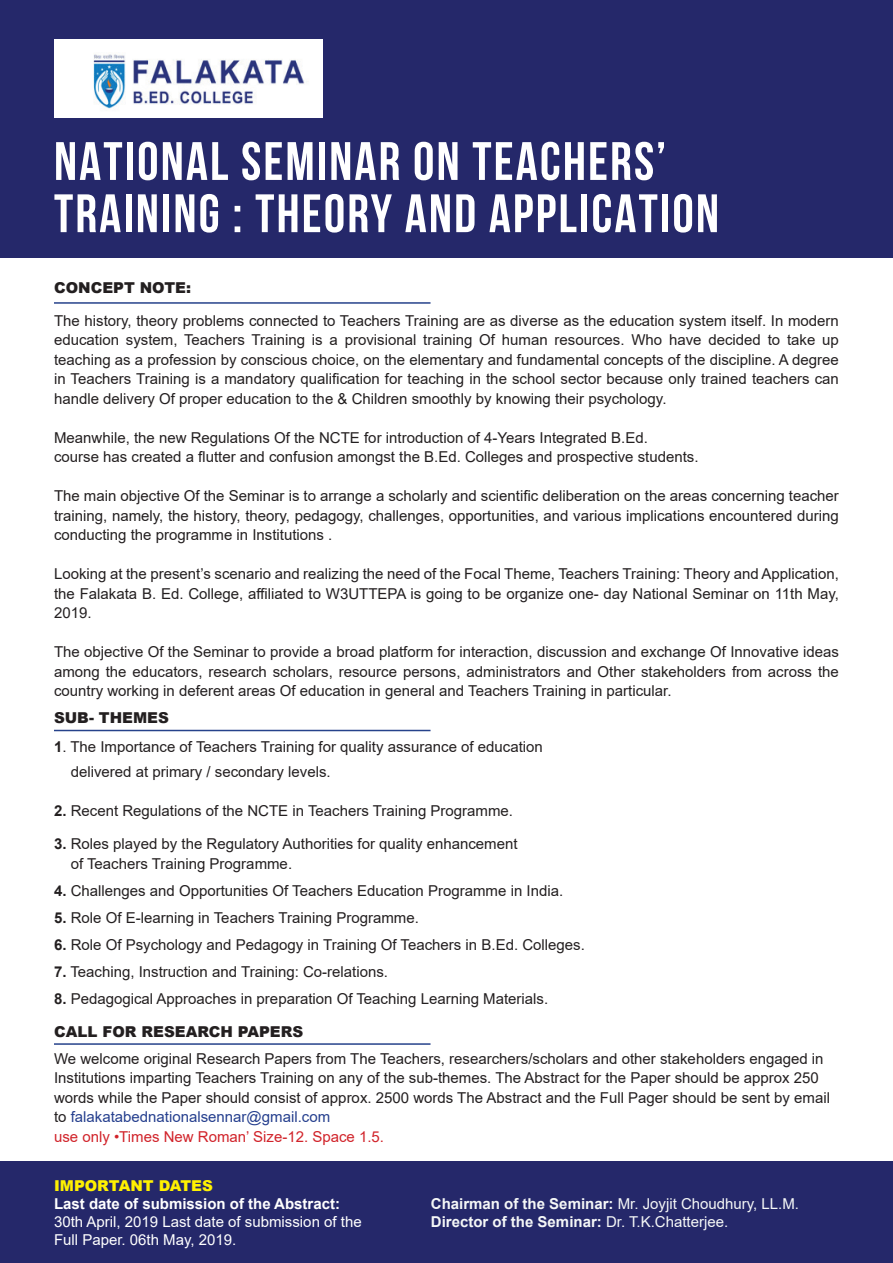
<style>
.page{position:relative;width:893px;height:1263px;background:#fff}
.page>*{position:absolute;margin:0;border:0;box-sizing:border-box;transform-origin:0 0}
.t1{font:700 54px/52.2px "Bebas Neue";letter-spacing:.04em;color:#fff}
.t2{font:15px/19.5px "Arial";color:#231f20;text-align:justify}
.t3{font:700 15px/18px "Arial";color:#f5f7f7}
.t4{font:15px/18px "Arial";color:#fff}
.t5{font:900 15px "Arial";color:#231f20}
.t6{font:700 15px "Arial";color:#fff}
.t7{font:900 15px "Arial";color:#fff101}
.s1{font-weight:700}
.s2{color:#253f8e}
.s3{color:#d1232a}
.s4{font-weight:400}
</style>
<div class="page">
<div style="left:0;top:1161px;width:893px;height:102px;background:#25286a"></div>
<div style="left:1px;top:0;width:892px;height:257px;background:#25286a"></div>
<img style="left:54px;top:39px;width:268px;height:78px">
<hr style="left:54px;top:302px;width:376px;height:2px;background:#26428b">
<hr style="left:54px;top:730px;width:376px;height:1px;background:#26428b">
<hr style="left:54px;top:1043px;width:376px;height:2px;background:#26428b">
<h1 class="t1" style="left:54px;top:135px;width:666px">NATIONAL SEMINAR ON TEACHERS’<br>TRAINING : THEORY AND APPLICATION</h1>
<p class="t5" style="left:54px;top:276px;width:139px">CONCEPT NOTE:</p>
<p class="t2" style="left:54px;top:311px;width:786px">The history, theory problems connected to Teachers Training are as diverse as the education system itself. In modern education system, Teachers Training is a provisional training Of human resources. Who have decided to take up teaching as a profession by conscious choice, on the elementary and fundamental concepts of the discipline. A degree in Teachers Training is a mandatory qualification for teaching in the school sector because only trained teachers can handle delivery Of proper education to the &amp; Children smoothly by knowing their psychology.</p>
<p class="t2" style="left:54px;top:428px;width:646px">Meanwhile, the new Regulations Of the NCTE for introduction of 4-Years Integrated B.Ed.<br>course has created a flutter and confusion amongst the B.Ed. Colleges and prospective students.</p>
<p class="t2" style="left:54px;top:486px;width:786px">The main objective Of the Seminar is to arrange a scholarly and scientific deliberation on the areas concerning teacher training, namely, the history, theory, pedagogy, challenges, opportunities, and various implications encountered during conducting the programme in Institutions .</p>
<p class="t2" style="left:54px;top:564px;width:786px">Looking at the present’s scenario and realizing the need of the Focal Theme, Teachers Training: Theory and Application, the Falakata B. Ed. College, affiliated to W3UTTEPA is going to be organize one- day National Seminar on 11th May, 2019.</p>
<p class="t2" style="left:54px;top:642px;width:786px">The objective Of the Seminar to provide a broad platform for interaction, discussion and exchange Of Innovative ideas among the educators, research scholars, resource persons, administrators and Other stakeholders from across the country working in deferent areas Of education in general and Teachers Training in particular.</p>
<p class="t5" style="left:54px;top:707px;width:116px">SUB- THEMES</p>
<p class="t2" style="left:71px;top:734px;width:474px;line-height:25.5px;text-indent:-17px"><span class="s1">1</span>. The Importance of Teachers Training for quality assurance of education delivered at primary / secondary levels.</p>
<p class="t2" style="left:54px;top:801px;width:461px"><span class="s1">2.</span> Recent Regulations of the NCTE in Teachers Training Programme.</p>
<p class="t2" style="left:71px;top:834px;width:448px;text-indent:-17px"><span class="s1">3.</span> Roles played by the Regulatory Authorities for quality enhancement of Teachers Training Programme.</p>
<p class="t2" style="left:54px;top:881px;width:511px"><span class="s1">4.</span> Challenges and Opportunities Of Teachers Education Programme in India.</p>
<p class="t2" style="left:54px;top:908px;width:366px"><span class="s1">5.</span> Role Of E-learning in Teachers Training Programme.</p>
<p class="t2" style="left:54px;top:935px;width:532px"><span class="s1">6.</span> Role Of Psychology and Pedagogy in Training Of Teachers in B.Ed. Colleges.</p>
<p class="t2" style="left:54px;top:962px;width:336px"><span class="s1">7.</span> Teaching, Instruction and Training: Co-relations.</p>
<p class="t2" style="left:54px;top:989px;width:496px"><span class="s1">8.</span> Pedagogical Approaches in preparation Of Teaching Learning Materials.</p>
<p class="t5" style="left:54px;top:1021px;width:251px">CALL FOR RESEARCH PAPERS</p>
<p class="t2" style="left:54px;top:1049px;width:777px;text-align:left">We welcome original Research Papers from The Teachers, researchers/scholars and other stakeholders engaged in Institutions imparting Teachers Training on any of the sub-themes. The Abstract for the Paper should be approx 250 words while the Paper should consist of approx. 2500 words The Abstract and the Full Pager should be sent by email to <span class="s2">falakatabednationalsennar@gmail.com<br></span><span class="s3">use only •Times New Roman’ Size-12. Space 1.5.</span></p>
<p class="t7" style="left:54px;top:1175px;width:160px">IMPORTANT DATES</p>
<p class="t6" style="left:54px;top:1193px;width:288px">Last date of submission of the Abstract:</p>
<p class="t4" style="left:54px;top:1213px;width:309px">30th April, 2019 Last date of submission of the<br>Full Paper. 06th May, 2019.</p>
<p class="t3" style="left:431px;top:1195px;width:370px">Chairman of the Seminar: <span class="s4">Mr. Joyjit Choudhury, LL.M.<br></span>Director of the Seminar: <span class="s4">Dr. T.K.Chatterjee.</span></p>
</div>
